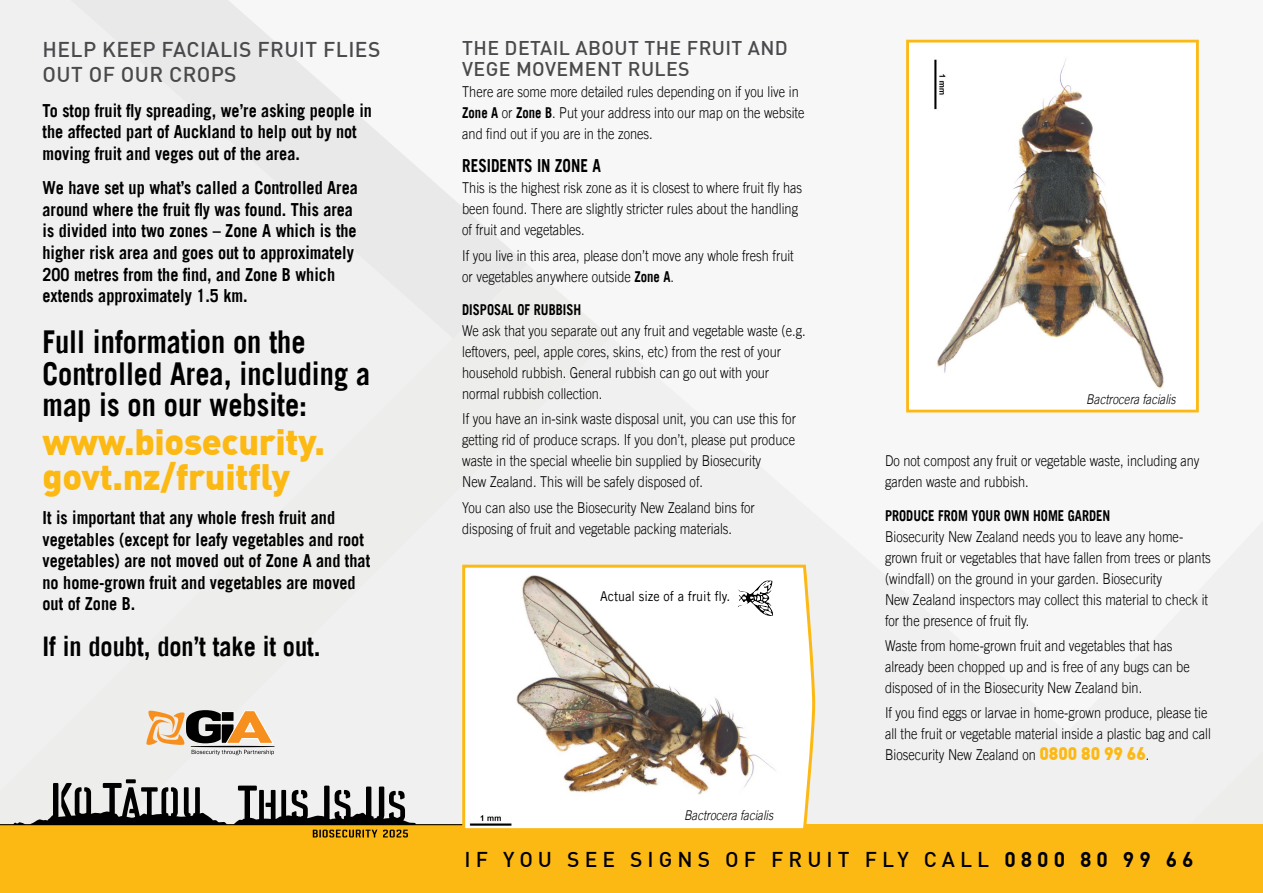
<style>
.page{position:relative;width:1263px;height:893px;background:#f0f0f0}
.page>*{position:absolute;margin:0;border:0;box-sizing:border-box;transform-origin:0 0}
.t1{font:900 36px/34.5px "DIN";letter-spacing:-.01em;color:#fdb913}
.t2{font:700 31.5px/31.5px "Trade Gothic LT Std";color:#000;scale:.9 1}
.t3{font:700 27px "Trade Gothic LT Std";color:#000;scale:.9 1}
.t4{font:500 21px/25.2px "DIN";letter-spacing:.02em;color:#4a4a4d}
.t5{font:500 21px "DIN";letter-spacing:.24em;color:#000}
.t6{font:500 19.5px/21px "DIN";letter-spacing:.02em;color:#4a4a4d}
.t7{font:700 18px/21.6px "Trade Gothic LT Std";color:#000;scale:.9 1}
.t8{font:700 18px "Trade Gothic LT Std";color:#000;scale:.85 1}
.t9{font:300 15px/21px "Trade Gothic LT Std";color:#000;scale:.85 1}
.t10{font:700 15px "Trade Gothic LT Std";color:#000;scale:.85 1}
.t11{font:italic 300 13.5px "Trade Gothic LT Std";color:#000;scale:.85 1}
.t12{font:13.5px "Trade Gothic LT Std";color:#000;scale:.93 1}
.s1{font-weight:700}
.s2{font-family:"DIN";font-weight:900;font-size:18px;color:#fdb913}
</style>
<div class="page">
<div style="left:0;top:824px;width:1263px;height:69px;background:#fdb913"></div>
<img style="left:915px;top:44px;width:280px;height:364px">
<div style="left:906px;top:40px;width:293px;height:372px;border:3px solid #fdb913"></div>
<svg style="left:126px;top:779px;width:10px;height:4px"></svg>
<svg style="left:0;top:783px;width:461px;height:54px"></svg>
<svg style="left:146px;top:710px;width:129px;height:45px"></svg>
<svg style="left:461px;top:564px;width:355px;height:265px"></svg>
<svg style="left:738px;top:580px;width:37px;height:36px"></svg>
<h3 class="t4" style="left:43px;top:36px;width:339px">HELP KEEP FACIALIS FRUIT FLIES<br>OUT OF OUR CROPS</h3>
<p class="t7" style="left:43px;top:99px;width:368px">To stop fruit fly spreading, we’re asking people in the affected part of Auckland to help out by not moving fruit and veges out of the area.</p>
<p class="t7" style="left:43px;top:177px;width:352px">We have set up what’s called a Controlled Area around where the fruit fly was found. This area is divided into two zones – Zone A which is the higher risk area and goes out to approximately 200 metres from the find, and Zone B which extends approximately 1.5 km.</p>
<h2 class="t2" style="left:43px;top:326px;width:366px">Full information on the<br>Controlled Area, including a map is on our website:</h2>
<h1 class="t1" style="left:43px;top:424px;width:284px">www.biosecurity. govt.nz/fruitfly</h1>
<p class="t7" style="left:43px;top:506px;width:366px">It is important that any whole fresh fruit and vegetables (except for leafy vegetables and root vegetables) are not moved out of Zone A and that no home-grown fruit and vegetables are moved out of Zone B.</p>
<h3 class="t3" style="left:43px;top:629px;width:311px">If in doubt, don’t take it out.</h3>
<h3 class="t6" style="left:462px;top:37px;width:327px">THE DETAIL ABOUT THE FRUIT AND<br>VEGE MOVEMENT RULES</h3>
<p class="t9" style="left:462px;top:81px;width:404px">There are some more detailed rules depending on if you live in<br><span class="s1">Zone A</span> or <span class="s1">Zone B</span>. Put your address into our map on the website and find out if you are in the zones.</p>
<p class="t8" style="left:462px;top:155px;width:165px">RESIDENTS IN ZONE A</p>
<p class="t9" style="left:462px;top:177px;width:402px">This is the highest risk zone as it is closest to where fruit fly has been found. There are slightly stricter rules about the handling of fruit and vegetables.</p>
<p class="t9" style="left:462px;top:244px;width:392px">If you live in this area, please don’t move any whole fresh fruit or vegetables anywhere outside <span class="s1">Zone A</span>.</p>
<p class="t10" style="left:462px;top:300px;width:142px">DISPOSAL OF RUBBISH</p>
<p class="t9" style="left:462px;top:320px;width:405px">We ask that you separate out any fruit and vegetable waste (e.g. leftovers, peel, apple cores, skins, etc) from the rest of your household rubbish. General rubbish can go out with your normal rubbish collection.</p>
<p class="t9" style="left:462px;top:408px;width:394px">If you have an in-sink waste disposal unit, you can use this for getting rid of produce scraps. If you don’t, please put produce waste in the special wheelie bin supplied by Biosecurity<br>New Zealand. This will be safely disposed of.</p>
<p class="t9" style="left:462px;top:496px;width:346px">You can also use the Biosecurity New Zealand bins for disposing of fruit and vegetable packing materials.</p>
<p class="t12" style="left:600px;top:588px;width:141px">Actual size of a fruit fly.</p>
<p class="t11" style="left:684px;top:808px;width:106px">Bactrocera facialis</p>
<p class="t11" style="left:1086px;top:391px;width:106px">Bactrocera facialis</p>
<p class="t9" style="left:885px;top:450px;width:372px">Do not compost any fruit or vegetable waste, including any garden waste and rubbish.</p>
<p class="t10" style="left:885px;top:506px;width:267px">PRODUCE FROM YOUR OWN HOME GARDEN</p>
<p class="t9" style="left:885px;top:526px;width:385px">Biosecurity New Zealand needs you to leave any home&shy;grown fruit or vegetables that have fallen from trees or plants (windfall) on the ground in your garden. Biosecurity<br>New Zealand inspectors may collect this material to check it for the presence of fruit fly.</p>
<p class="t9" style="left:885px;top:635px;width:360px">Waste from home-grown fruit and vegetables that has already been chopped up and is free of any bugs can be disposed of in the Biosecurity New Zealand bin.</p>
<p class="t9" style="left:885px;top:702px;width:385px">If you find eggs or larvae in home-grown produce, please tie all the fruit or vegetable material inside a plastic bag and call<br>Biosecurity New Zealand on <span class="s2">0800 80 99 66</span>.</p>
<h3 class="t5" style="left:464px;top:845px;width:731px">IF YOU SEE SIGNS OF FRUIT FLY CALL <span class="s1">0800 80 99 66</span></h3>
</div>
